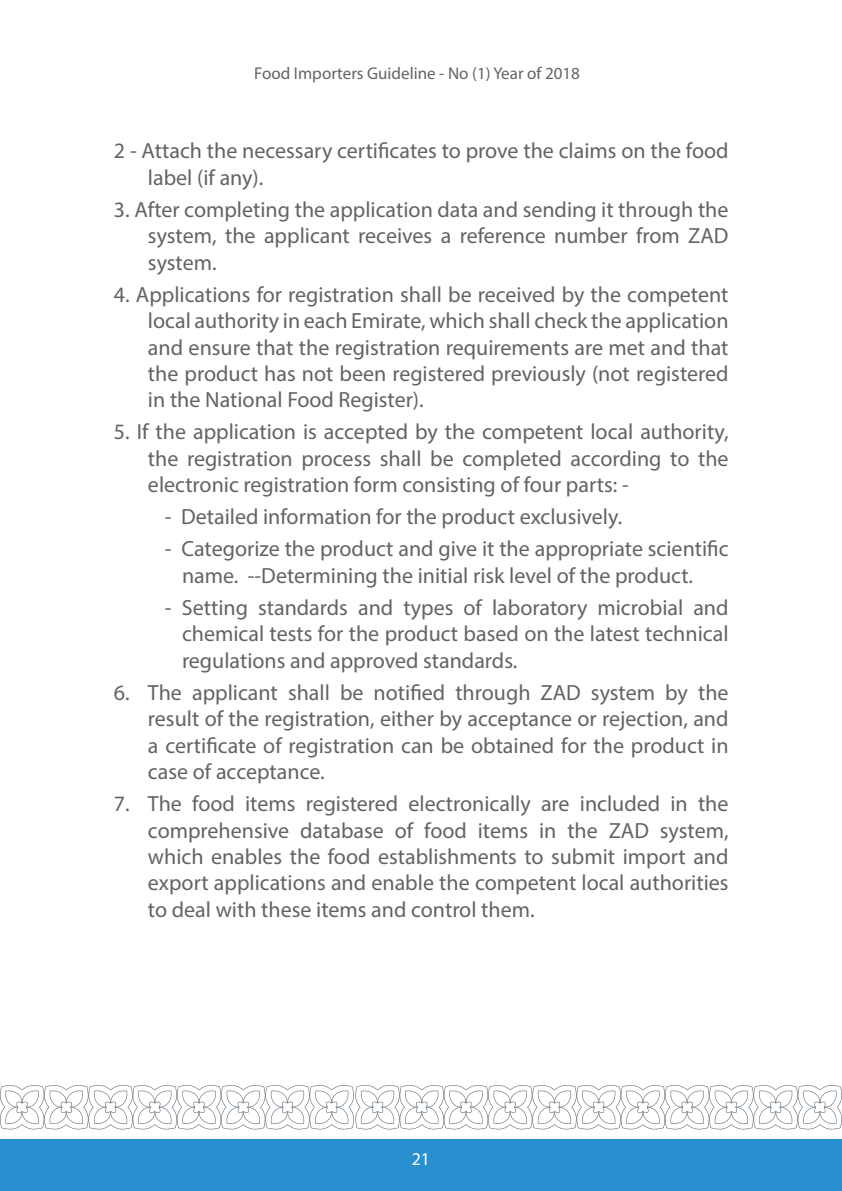
<style>
.page{position:relative;width:842px;height:1191px;background:#fff}
.page>*{position:absolute;margin:0;border:0;box-sizing:border-box;transform-origin:0 0}
.t1{font:22px/26.4px "Myriad Pro";color:#636366;text-align:justify}
.t2{font:18px "Myriad Pro";color:#fff}
.t3{font:17px "Myriad Pro";color:#636366}
</style>
<div class="page">
<svg style="left:0;top:1085px;width:841px;height:44px"></svg>
<div style="left:0;top:1139px;width:842px;height:52px;background:#298fce"></div>
<p class="t3" style="left:254px;top:63px;width:327px">Food Importers Guideline - No (1) Year of 2018</p>
<p class="t1" style="left:148px;top:137px;width:582px;text-indent:-34px">2 - Attach the necessary certificates to prove the claims on the food label (if any).</p>
<p class="t1" style="left:148px;top:196px;width:582px;text-indent:-34px">3. After completing the application data and sending it through the system, the applicant receives a reference number from ZAD system.</p>
<p class="t1" style="left:148px;top:281px;width:582px;text-indent:-34px">4. Applications for registration shall be received by the competent local authority in each Emirate, which shall check the application and ensure that the registration requirements are met and that the product has not been registered previously (not registered in the National Food Register).</p>
<p class="t1" style="left:148px;top:418px;width:582px;text-indent:-34px">5. If the application is accepted by the competent local authority, the registration process shall be completed according to the electronic registration form consisting of four parts: -</p>
<p class="t1" style="left:165px;top:503px;width:459px">- Detailed information for the product exclusively.</p>
<p class="t1" style="left:182px;top:535px;width:548px;text-indent:-17px">- Categorize the product and give it the appropriate scientific name. --Determining the initial risk level of the product.</p>
<p class="t1" style="left:182px;top:594px;width:548px;text-indent:-17px">- Setting standards and types of laboratory microbial and chemical tests for the product based on the latest technical regulations and approved standards.</p>
<p class="t1" style="left:148px;top:679px;width:582px;text-indent:-34px">6. The applicant shall be notified through ZAD system by the result of the registration, either by acceptance or rejection, and a certificate of registration can be obtained for the product in case of acceptance.</p>
<p class="t1" style="left:148px;top:790px;width:582px;text-indent:-34px">7. The food items registered electronically are included in the comprehensive database of food items in the ZAD system, which enables the food establishments to submit import and export applications and enable the competent local authorities to deal with these items and control them.</p>
<p class="t2" style="left:412px;top:1148px;width:20px">21</p>
</div>
